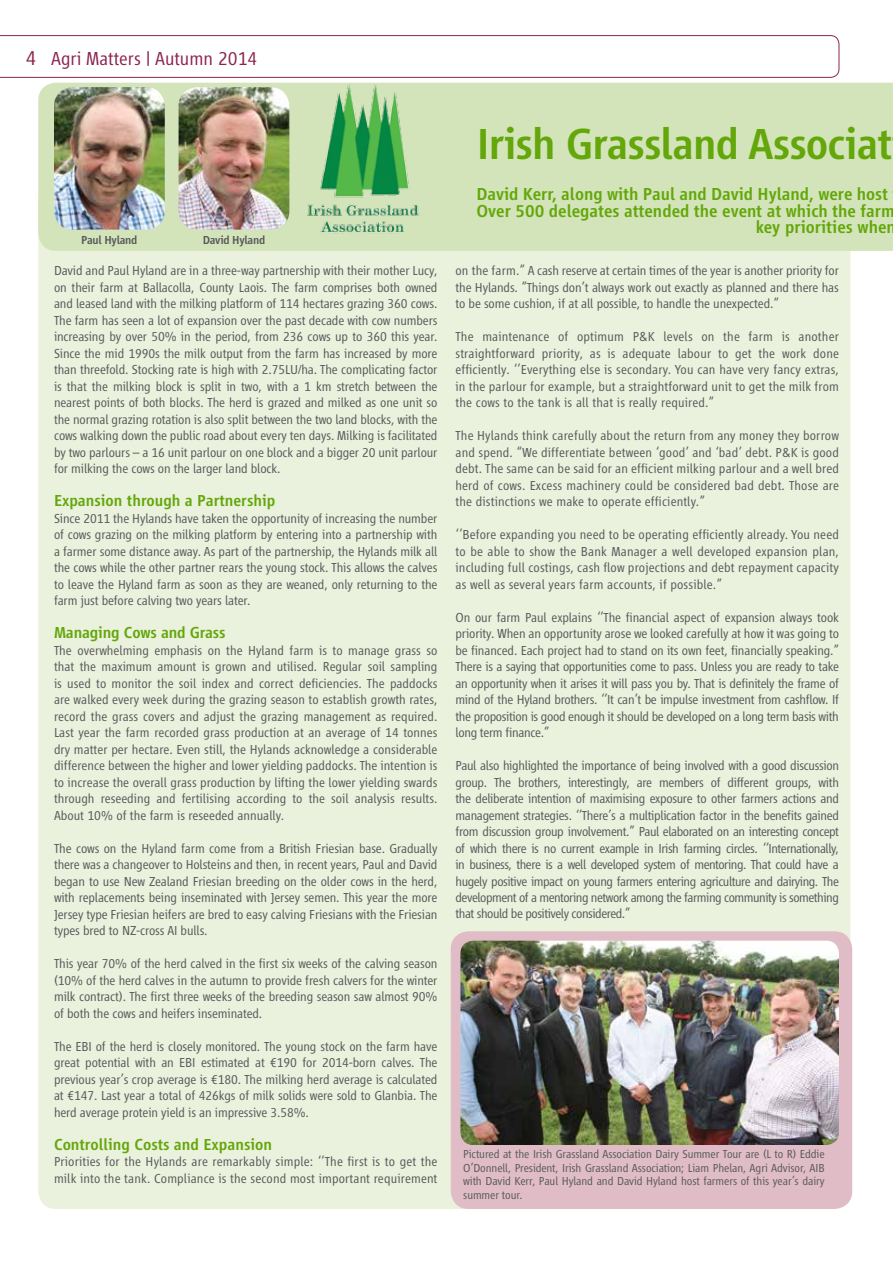
<style>
.page{position:relative;width:893px;height:1263px;background:#fff}
.page>*{position:absolute;margin:0;border:0;box-sizing:border-box;transform-origin:0 0}
.t1{font:500 45px "Vialog LT";letter-spacing:-.02em;color:#63a70a}
.t2{font:300 19.5px "Vialog LT";color:#8b254f}
.t3{font:500 18px "Vialog LT";color:#63a70a}
.t4{font:500 16.5px "Vialog LT";color:#63a70a}
.t5{font:300 13.5px/16.5px "Vialog LT";letter-spacing:-.01em;color:#58595b;text-align:justify}
.t6{font:300 13.5px/16.5px "Vialog LT";letter-spacing:.01em;color:#58595b}
.t7{font:300 12px/13.5px "Vialog LT";letter-spacing:-.01em;color:#58595b;text-align:justify}
.t8{font:500 12px "Vialog LT";letter-spacing:-.025em;color:#58595b}
.s1{font-size:21px}
</style>
<div class="page">
<svg style="left:0;top:35px;width:839px;height:43px"></svg>
<div style="left:38px;top:181px;width:812px;height:1028px;background:#eaf1dc;border-radius:18px"></div>
<div style="left:38px;top:83px;width:855px;height:168px;background:#d3e4ba"></div>
<img style="left:292px;top:82px;width:149px;height:163px">
<img style="left:54px;top:87px;width:111px;height:143px">
<img style="left:179px;top:87px;width:110px;height:143px">
<div style="left:451px;top:931px;width:401px;height:278px;background:#e0bdc6;border-radius:18px"></div>
<img style="left:460px;top:941px;width:379px;height:204px">
<h2 class="t2" style="left:26px;top:47px;width:233px"><span class="s1">4</span> Agri Matters | Autumn 2014</h2>
<p class="t8" style="left:81px;top:233px;width:58px">Paul Hyland</p>
<p class="t8" style="left:203px;top:233px;width:64px">David Hyland</p>
<p class="t5" style="left:54px;top:262px;width:385px">David and Paul Hyland are in a three-way partnership with their mother Lucy, on their farm at Ballacolla, County Laois. The farm comprises both owned and leased land with the milking platform of 114 hectares grazing 360 cows.<br>The farm has seen a lot of expansion over the past decade with cow numbers increasing by over 50% in the period, from 236 cows up to 360 this year.<br>Since the mid 1990s the milk output from the farm has increased by more than threefold. Stocking rate is high with 2.75LU/ha. The complicating factor is that the milking block is split in two, with a 1 km stretch between the nearest points of both blocks. The herd is grazed and milked as one unit so the normal grazing rotation is also split between the two land blocks, with the cows walking down the public road about every ten days. Milking is facilitated by two parlours – a 16 unit parlour on one block and a bigger 20 unit parlour for milking the cows on the larger land block.</p>
<p class="t4" style="left:54px;top:491px;width:223px">Expansion through a Partnership</p>
<p class="t5" style="left:54px;top:510px;width:385px">Since 2011 the Hylands have taken the opportunity of increasing the number of cows grazing on the milking platform by entering into a partnership with a farmer some distance away. As part of the partnership, the Hylands milk all the cows while the other partner rears the young stock. This allows the calves to leave the Hyland farm as soon as they are weaned, only returning to the farm just before calving two years later.</p>
<p class="t4" style="left:54px;top:623px;width:173px">Managing Cows and Grass</p>
<p class="t5" style="left:54px;top:642px;width:385px">The overwhelming emphasis on the Hyland farm is to manage grass so that the maximum amount is grown and utilised. Regular soil sampling is used to monitor the soil index and correct deficiencies. The paddocks are walked every week during the grazing season to establish growth rates, record the grass covers and adjust the grazing management as required.<br>Last year the farm recorded grass production at an average of 14 tonnes dry matter per hectare. Even still, the Hylands acknowledge a considerable difference between the higher and lower yielding paddocks. The intention is to increase the overall grass production by lifting the lower yielding swards through reseeding and fertilising according to the soil analysis results.<br>About 10% of the farm is reseeded annually.</p>
<p class="t5" style="left:54px;top:840px;width:385px">The cows on the Hyland farm come from a British Friesian base. Gradually there was a changeover to Holsteins and then, in recent years, Paul and David began to use New Zealand Friesian breeding on the older cows in the herd, with replacements being inseminated with Jersey semen. This year the more Jersey type Friesian heifers are bred to easy calving Friesians with the Friesian types bred to NZ-cross AI bulls.</p>
<p class="t5" style="left:54px;top:955px;width:385px">This year 70% of the herd calved in the first six weeks of the calving season (10% of the herd calves in the autumn to provide fresh calvers for the winter milk contract). The first three weeks of the breeding season saw almost 90% of both the cows and heifers inseminated.</p>
<p class="t5" style="left:54px;top:1038px;width:385px">The EBI of the herd is closely monitored. The young stock on the farm have great potential with an EBI estimated at €190 for 2014-born calves. The previous year’s crop average is €180. The milking herd average is calculated at €147. Last year a total of 426kgs of milk solids were sold to Glanbia. The herd average protein yield is an impressive 3.58%.</p>
<p class="t4" style="left:54px;top:1135px;width:220px">Controlling Costs and Expansion</p>
<p class="t6" style="left:54px;top:1153px;width:385px">Priorities for the Hylands are remarkably simple: ‘’The first is to get the milk into the tank. Compliance is the second most important requirement</p>
<h1 class="t1" style="left:477px;top:120px;width:417px">Irish Grassland Associat</h1>
<h3 class="t3" style="left:476px;top:184px;width:413px">David Kerr, along with Paul and David Hyland, were host</h3>
<h3 class="t3" style="left:476px;top:201px;width:420px">Over 500 delegates attended the event at which the farm</h3>
<h3 class="t3" style="left:756px;top:217px;width:142px">key priorities when</h3>
<p class="t5" style="left:455px;top:262px;width:385px">on the farm.” A cash reserve at certain times of the year is another priority for the Hylands. ”Things don’t always work out exactly as planned and there has to be some cushion, if at all possible, to handle the unexpected.”</p>
<p class="t5" style="left:455px;top:328px;width:385px">The maintenance of optimum P&amp;K levels on the farm is another straightforward priority, as is adequate labour to get the work done efficiently. ‘’Everything else is secondary. You can have very fancy extras, in the parlour for example, but a straightforward unit to get the milk from the cows to the tank is all that is really required.”</p>
<p class="t5" style="left:455px;top:427px;width:385px">The Hylands think carefully about the return from any money they borrow and spend. “We differentiate between ‘good’ and ‘bad’ debt. P&amp;K is good debt. The same can be said for an efficient milking parlour and a well bred herd of cows. Excess machinery could be considered bad debt. Those are the distinctions we make to operate efficiently.”</p>
<p class="t5" style="left:455px;top:526px;width:385px">‘’Before expanding you need to be operating efficiently already. You need to be able to show the Bank Manager a well developed expansion plan, including full costings, cash flow projections and debt repayment capacity as well as several years farm accounts, if possible.”</p>
<p class="t5" style="left:455px;top:609px;width:385px">On our farm Paul explains ‘’The financial aspect of expansion always took priority. When an opportunity arose we looked carefully at how it was going to be financed. Each project had to stand on its own feet, financially speaking.” There is a saying that opportunities come to pass. Unless you are ready to take an opportunity when it arises it will pass you by. That is definitely the frame of mind of the Hyland brothers. ‘’It can’t be impulse investment from cashflow. If the proposition is good enough it should be developed on a long term basis with long term finance.”</p>
<p class="t5" style="left:455px;top:757px;width:385px">Paul also highlighted the importance of being involved with a good discussion group. The brothers, interestingly, are members of different groups, with the deliberate intention of maximising exposure to other farmers actions and management strategies. ‘’There’s a multiplication factor in the benefits gained from discussion group involvement.” Paul elaborated on an interesting concept of which there is no current example in Irish farming circles. ‘’Internationally, in business, there is a well developed system of mentoring. That could have a hugely positive impact on young farmers entering agriculture and dairying. The development of a mentoring network among the farming community is something that should be positively considered.”</p>
<p class="t7" style="left:463px;top:1147px;width:363px">Pictured at the Irish Grassland Association Dairy Summer Tour are (L to R) Eddie O’Donnell, President, Irish Grassland Association; Liam Phelan, Agri Advisor, AIB with David Kerr, Paul Hyland and David Hyland host farmers of this year’s dairy summer tour.</p>
</div>
